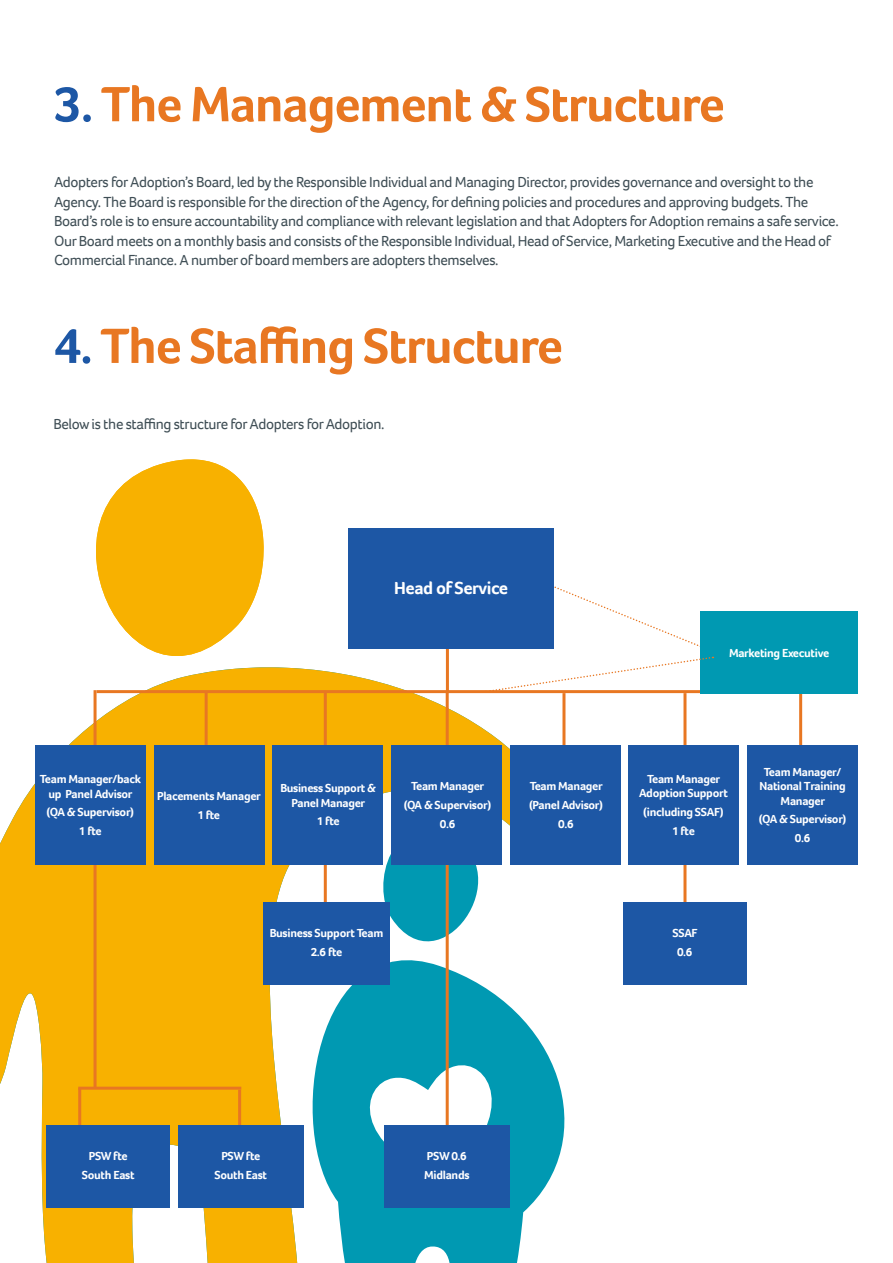
<style>
.page{position:relative;width:893px;height:1263px;background:#fff}
.page>*{position:absolute;margin:0;border:0;box-sizing:border-box;transform-origin:0 0}
.t1{font:700 51px "Foco";letter-spacing:-.025em;color:#e87722}
.t2{font:700 18px "Foco";letter-spacing:-.025em;color:#fff}
.t3{font:15px/19.5px "Foco";letter-spacing:-.025em;color:#3f4e55}
.t4{font:700 12px/18.6px "Foco";letter-spacing:-.025em;color:#fff;text-align:center}
.s1{color:#1d57a5}
</style>
<div class="page">
<svg style="left:96px;top:459px;width:168px;height:197px;fill:#f8b100"></svg>
<svg style="left:0;top:667px;width:595px;height:596px;fill:#f8b100"></svg>
<svg style="left:369px;top:806px;width:152px;height:118px"></svg>
<svg style="left:284px;top:924px;width:311px;height:339px;fill:#0099b2"></svg>
<hr style="left:683px;top:693px;width:3px;height:258px;background:#e87722">
<hr style="left:78px;top:1088px;width:3px;height:107px;background:#e87722">
<hr style="left:205px;top:692px;width:3px;height:71px;background:#e87722">
<hr style="left:446px;top:622px;width:3px;height:71px;background:#e87722">
<hr style="left:97px;top:690px;width:690px;height:3px;background:#e87722">
<hr style="left:324px;top:691px;width:3px;height:281px;background:#e87722">
<hr style="left:562px;top:693px;width:3px;height:131px;background:#e87722">
<hr style="left:78px;top:1087px;width:163px;height:3px;background:#e87722">
<hr style="left:799px;top:690px;width:3px;height:120px;background:#e87722">
<hr style="left:94px;top:690px;width:3px;height:398px;background:#e87722">
<hr style="left:238px;top:1090px;width:3px;height:106px;background:#e87722">
<hr style="left:446px;top:692px;width:3px;height:468px;background:#e87722">
<div style="left:47px;top:1126px;width:123px;height:82px;background:#1d57a5"></div>
<div style="left:384px;top:1126px;width:126px;height:82px;background:#1d57a5"></div>
<div style="left:178px;top:1126px;width:126px;height:82px;background:#1d57a5"></div>
<div style="left:263px;top:903px;width:127px;height:82px;background:#1d57a5"></div>
<div style="left:348px;top:528px;width:206px;height:120px;background:#1d57a5"></div>
<div style="left:35px;top:745px;width:111px;height:119px;background:#1d57a5"></div>
<div style="left:510px;top:745px;width:110px;height:119px;background:#1d57a5"></div>
<div style="left:391px;top:745px;width:111px;height:119px;background:#1d57a5"></div>
<div style="left:272px;top:745px;width:111px;height:119px;background:#1d57a5"></div>
<div style="left:154px;top:745px;width:110px;height:119px;background:#1d57a5"></div>
<div style="left:629px;top:745px;width:110px;height:119px;background:#1d57a5"></div>
<div style="left:700px;top:611px;width:158px;height:82px;background:#0099b2"></div>
<div style="left:747px;top:745px;width:111px;height:119px;background:#1d57a5"></div>
<div style="left:623px;top:903px;width:124px;height:82px;background:#1d57a5"></div>
<svg style="left:485px;top:586px;width:228px;height:105px"></svg>
<h1 class="t1" style="left:54px;top:70px;width:672px"><span class="s1">3.</span> The Management &amp; Structure</h1>
<p class="t3" style="left:54px;top:172px;width:786px">Adopters for Adoption’s Board, led by the Responsible Individual and Managing Director, provides governance and oversight to the Agency. The Board is responsible for the direction of the Agency, for defining policies and procedures and approving budgets. The Board’s role is to ensure accountability and compliance with relevant legislation and that Adopters for Adoption remains a safe service.<br>Our Board meets on a monthly basis and consists of the Responsible Individual, Head of Service, Marketing Executive and the Head of Commercial Finance. A number of board members are adopters themselves.</p>
<h1 class="t1" style="left:53px;top:312px;width:511px"><span class="s1">4.</span> The Staffing Structure</h1>
<p class="t3" style="left:53px;top:414px;width:333px">Below is the staffing structure for Adopters for Adoption.</p>
<p class="t2" style="left:394px;top:576px;width:115px">Head of Service</p>
<p class="t4" style="left:729px;top:643px;width:102px">Marketing Executive</p>
<p class="t4" style="left:40px;top:772px;width:103px;line-height:14.4px">Team Manager/back up Panel Advisor</p>
<p class="t4" style="left:47px;top:803px;width:89px">(QA &amp; Supervisor)<br>1 fte</p>
<p class="t4" style="left:157px;top:787px;width:105px">Placements Manager<br>1 fte</p>
<p class="t4" style="left:280px;top:781px;width:97px;line-height:14.4px">Business Support &amp;<br>Panel Manager</p>
<p class="t4" style="left:317px;top:812px;width:24px">1 fte</p>
<p class="t4" style="left:404px;top:777px;width:89px">Team Manager (QA &amp; Supervisor)<br>0.6</p>
<p class="t4" style="left:270px;top:924px;width:115px">Business Support Team<br>2.6 fte</p>
<p class="t4" style="left:529px;top:777px;width:76px">Team Manager (Panel Advisor)<br>0.6</p>
<p class="t4" style="left:639px;top:772px;width:90px;line-height:14.4px">Team Manager<br>Adoption Support</p>
<p class="t4" style="left:643px;top:803px;width:82px">(including SSAF)<br>1 fte</p>
<p class="t4" style="left:759px;top:764px;width:88px;line-height:14.4px">Team Manager/<br>National Training<br>Manager</p>
<p class="t4" style="left:759px;top:810px;width:89px">(QA &amp; Supervisor)<br>0.6</p>
<p class="t4" style="left:672px;top:924px;width:27px">SSAF<br>0.6</p>
<p class="t4" style="left:214px;top:1147px;width:54px">PSW fte<br>South East</p>
<p class="t4" style="left:82px;top:1147px;width:54px">PSW fte<br>South East</p>
<p class="t4" style="left:424px;top:1147px;width:47px;text-align:left">PSW 0.6<br>Midlands</p>
</div>
